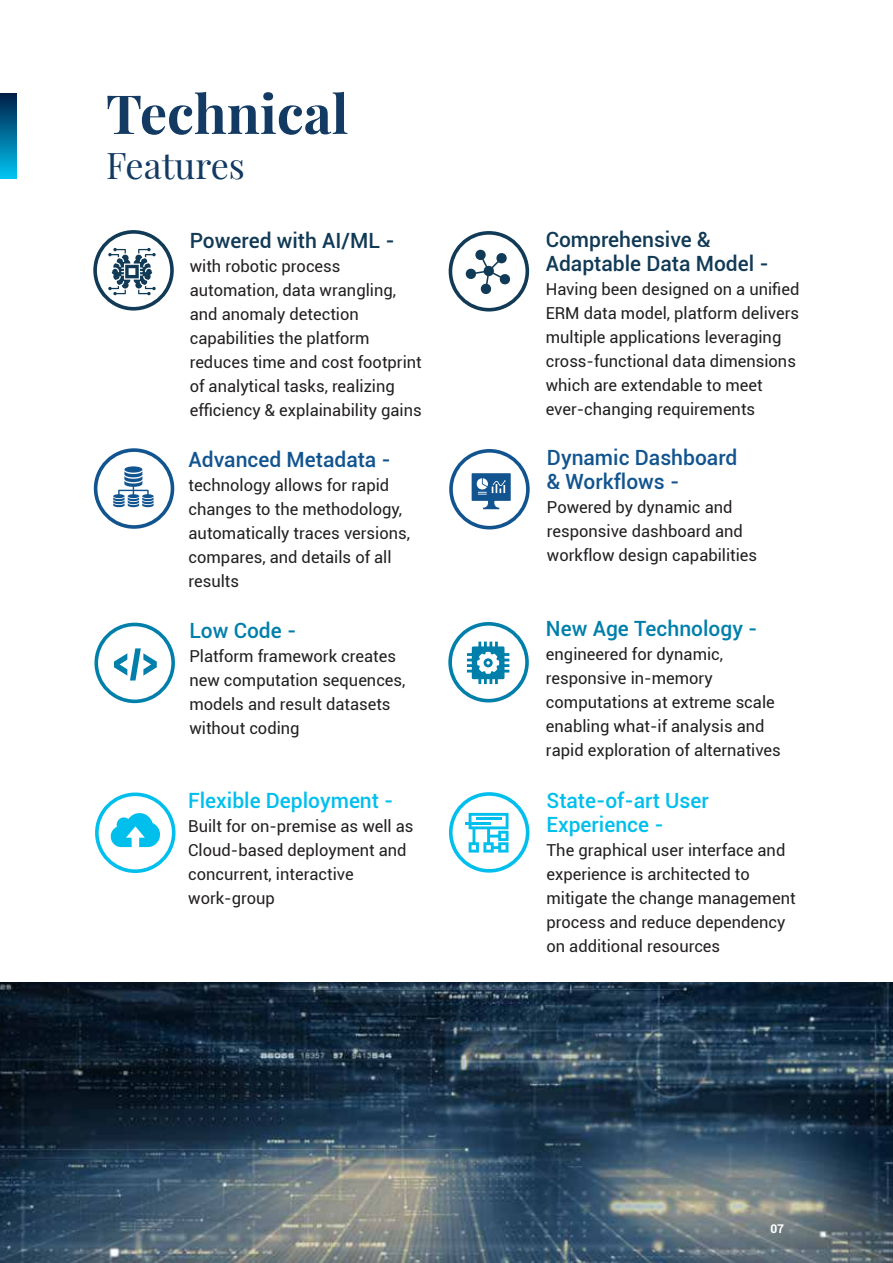
<style>
.page{position:relative;width:893px;height:1263px;background:#fff}
.page>*{position:absolute;margin:0;border:0;box-sizing:border-box;transform-origin:0 0}
.t1{font:54px "Playfair Display Regular 700";color:#133a62}
.t2{font:36px "Playfair Display Regular 400";color:#133a62}
.t3{font:500 21px/24px "Roboto";color:#113a56}
.t4{font:500 21px/24px "Roboto";color:#00bfed}
.t5{font:500 21px/24px "Roboto";color:#11548f}
.t6{font:500 21px "Roboto";color:#007fab}
.t7{font:16.5px/24px "Roboto";color:#221f1f}
.t8{font:700 12px "Roboto";color:#fff}
</style>
<div class="page">
<svg style="left:95px;top:792px;width:81px;height:81px"></svg>
<svg style="left:449px;top:231px;width:80px;height:80px"></svg>
<svg style="left:449px;top:449px;width:81px;height:80px"></svg>
<svg style="left:94px;top:623px;width:81px;height:80px"></svg>
<svg style="left:448px;top:622px;width:81px;height:80px"></svg>
<svg style="left:449px;top:792px;width:80px;height:81px"></svg>
<div style="left:0;top:93px;width:17px;height:86px;background:linear-gradient(to bottom,#001d46,#00c3f2)"></div>
<svg style="left:94px;top:448px;width:80px;height:81px"></svg>
<svg style="left:93px;top:230px;width:81px;height:81px"></svg>
<img style="left:0;top:982px;width:893px;height:281px">
<h1 class="t1" style="left:106px;top:71px;width:244px">Technical</h1>
<h2 class="t2" style="left:106px;top:137px;width:141px">Features</h2>
<p class="t3" style="left:190px;top:227px;width:206px">Powered with AI/ML -</p>
<p class="t7" style="left:190px;top:253px;width:234px">with robotic process automation, data wrangling, and anomaly detection capabilities the platform reduces time and cost footprint of analytical tasks, realizing efficiency &amp; explainability gains</p>
<p class="t5" style="left:189px;top:446px;width:204px">Advanced Metadata -</p>
<p class="t7" style="left:189px;top:472px;width:223px">technology allows for rapid changes to the methodology, automatically traces versions, compares, and details of all results</p>
<p class="t6" style="left:189px;top:615px;width:109px">Low Code -</p>
<p class="t7" style="left:189px;top:643px;width:218px">Platform framework creates new computation sequences, models and result datasets without coding</p>
<p class="t4" style="left:188px;top:788px;width:207px">Flexible Deployment -</p>
<p class="t7" style="left:188px;top:814px;width:227px">Built for on-premise as well as<br>Cloud-based deployment and concurrent, interactive work-group</p>
<p class="t3" style="left:546px;top:226px;width:225px">Comprehensive &amp;<br>Adaptable Data Model -</p>
<p class="t7" style="left:546px;top:276px;width:255px">Having been designed on a unified<br>ERM data model, platform delivers multiple applications leveraging cross-functional data dimensions which are extendable to meet ever-changing requirements</p>
<p class="t5" style="left:547px;top:444px;width:192px">Dynamic Dashboard &amp; Workflows -</p>
<p class="t7" style="left:547px;top:494px;width:212px">Powered by dynamic and responsive dashboard and workflow design capabilities</p>
<p class="t6" style="left:546px;top:614px;width:213px">New Age Technology -</p>
<p class="t7" style="left:546px;top:642px;width:236px">engineered for dynamic, responsive in-memory computations at extreme scale enabling what-if analysis and rapid exploration of alternatives</p>
<p class="t4" style="left:546px;top:787px;width:164px">State-of-art User<br>Experience -</p>
<p class="t7" style="left:546px;top:837px;width:251px">The graphical user interface and experience is architected to mitigate the change management process and reduce dependency on additional resources</p>
<p class="t8" style="left:770px;top:1220px;width:15px">07</p>
</div>
